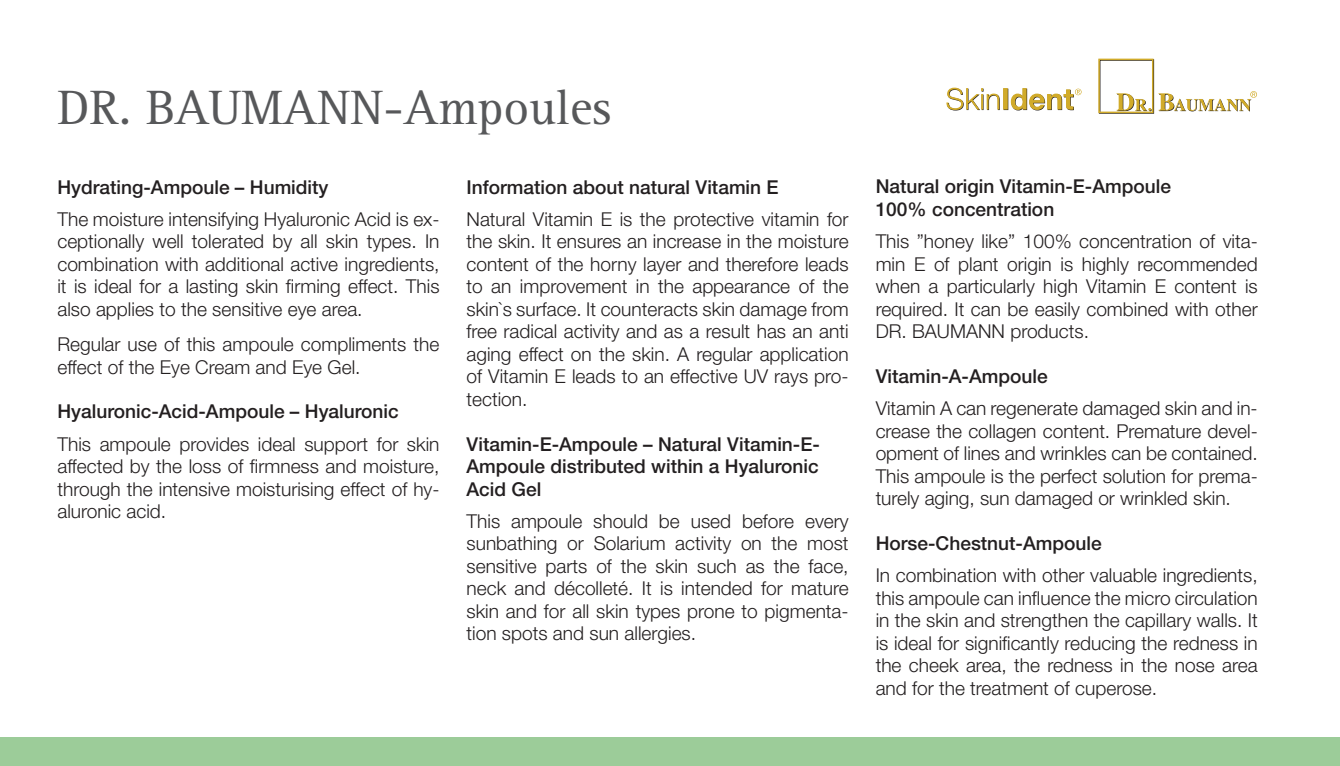
<style>
.page{position:relative;width:1340px;height:766px;background:#fff}
.page>*{position:absolute;margin:0;border:0;box-sizing:border-box;transform-origin:0 0}
.t1{font:49.73px "Rotis Serif";color:#57585a}
.t2{font:300 19.12px/22.5px "Helvetica Neue";color:#231f20;text-align:justify}
.t3{font:500 19.12px/22.5px "Helvetica Neue";color:#231f20;text-align:justify}
</style>
<div class="page">
<div style="left:0;top:737px;width:1339px;height:28px;background:#9ccc99"></div>
<svg style="left:946px;top:88px;width:135px;height:22px"></svg>
<div style="left:1098px;top:59px;width:55px;height:54px;border:2px solid #d1ab2a"></div>
<svg style="left:1116px;top:93px;width:35px;height:18px"></svg>
<svg style="left:1158px;top:91px;width:98px;height:20px"></svg>
<h1 class="t1" style="left:57px;top:80px;width:556px">DR. BAUMANN-Ampoules</h1>
<p class="t3" style="left:57px;top:175px;width:272px">Hydrating-Ampoule – Humidity</p>
<p class="t2" style="left:57px;top:207px;width:383px">The moisture intensifying Hyaluronic Acid is ex&shy;ceptionally well tolerated by all skin types. In combination with additional active ingredients, it is ideal for a lasting skin firming effect. This also applies to the sensitive eye area.</p>
<p class="t2" style="left:57px;top:332px;width:383px">Regular use of this ampoule compliments the effect of the Eye Cream and Eye Gel.</p>
<p class="t3" style="left:57px;top:400px;width:343px">Hyaluronic-Acid-Ampoule – Hyaluronic</p>
<p class="t2" style="left:57px;top:432px;width:383px">This ampoule provides ideal support for skin affected by the loss of firmness and moisture, through the intensive moisturising effect of hy&shy;aluronic acid.</p>
<p class="t3" style="left:466px;top:175px;width:313px">Information about natural Vitamin E</p>
<p class="t2" style="left:466px;top:207px;width:383px">Natural Vitamin E is the protective vitamin for the skin. It ensures an increase in the moisture content of the horny layer and therefore leads to an improvement in the appearance of the skin`s surface. It counteracts skin damage from free radical activity and as a result has an anti aging effect on the skin. A regular application of Vitamin E leads to an effective UV rays pro&shy;tection.</p>
<p class="t3" style="left:466px;top:432px;width:355px">Vitamin-E-Ampoule – Natural Vitamin-E-Ampoule distributed within a Hyaluronic Acid Gel</p>
<p class="t2" style="left:466px;top:509px;width:383px">This ampoule should be used before every sunbathing or Solarium activity on the most sensitive parts of the skin such as the face, neck and décolleté. It is intended for mature skin and for all skin types prone to pigmenta&shy;tion spots and sun allergies.</p>
<p class="t3" style="left:875px;top:175px;width:297px">Natural origin Vitamin-E-Ampoule<br>100% concentration</p>
<p class="t2" style="left:875px;top:229px;width:383px">This ”honey like” 100% concentration of vita&shy;min E of plant origin is highly recommended when a particularly high Vitamin E content is required. It can be easily combined with other DR. BAUMANN products.</p>
<p class="t3" style="left:875px;top:364px;width:173px">Vitamin-A-Ampoule</p>
<p class="t2" style="left:875px;top:396px;width:383px">Vitamin A can regenerate damaged skin and in&shy;crease the collagen content. Premature devel&shy;opment of lines and wrinkles can be contained.<br>This ampoule is the perfect solution for prema&shy;turely aging, sun damaged or wrinkled skin.</p>
<p class="t3" style="left:875px;top:531px;width:228px">Horse-Chestnut-Ampoule</p>
<p class="t2" style="left:875px;top:563px;width:383px">In combination with other valuable ingredients, this ampoule can influence the micro circulation in the skin and strengthen the capillary walls. It is ideal for significantly reducing the redness in the cheek area, the redness in the nose area and for the treatment of cuperose.</p>
</div>
